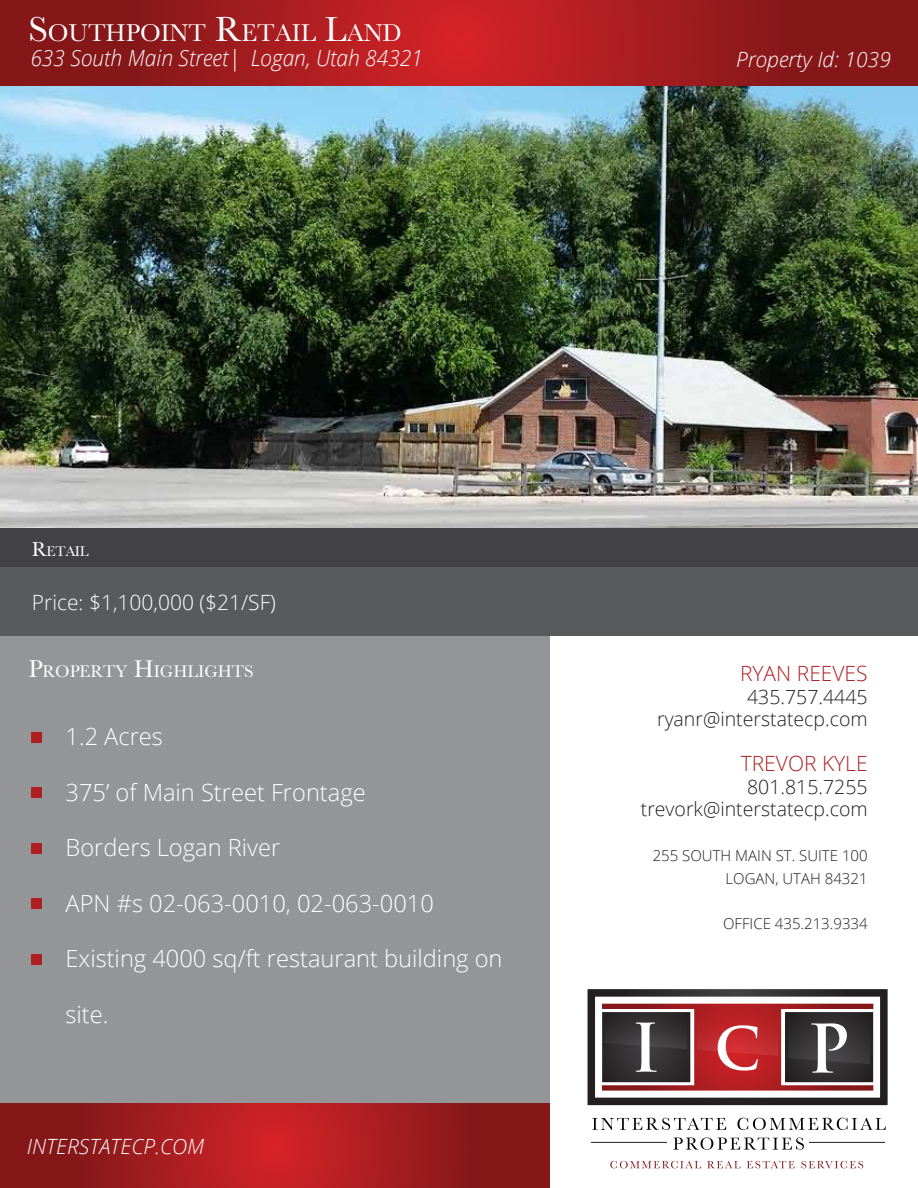
<style>
.page{position:relative;width:918px;height:1188px;background:#fff}
.page>*{position:absolute;margin:0;border:0;box-sizing:border-box;transform-origin:0 0}
.t1{font:25.2px "Baskerville";color:#fff}
.t2{font:300 23.7px "Open Sans";color:#fff}
.t3{font:italic 300 22.35px "Open Sans";color:#fff;scale:.94 1}
.t4{font:italic 300 21px "Open Sans";color:#fff}
.t5{font:300 21px "Open Sans";color:#fff}
.t6{font:300 21px "Open Sans";color:#ae1f24}
.t7{font:300 19.5px/22.5px "Open Sans";color:#231f20;text-align:right}
.t8{font:17.55px "Baskerville";color:#fff}
.t9{font:300 15px/22.5px "Open Sans";color:#231f20;text-align:right}
.t10{font:14.7px "Baskerville";letter-spacing:-.025em;color:#fff}
.s1{font-size:36px}
.s2{font-size:21px}
.s3{font-size:25.05px}
</style>
<div class="page">
<div style="left:1px;top:619px;width:549px;height:569px;background:#939598"></div>
<svg style="left:592px;top:1118px;width:134px;height:12px"></svg>
<svg style="left:737px;top:1118px;width:149px;height:12px"></svg>
<svg style="left:673px;top:1137px;width:131px;height:13px"></svg>
<hr style="left:809px;top:1142px;width:76px;height:1px;background:#231f20">
<hr style="left:591px;top:1142px;width:76px;height:1px;background:#231f20">
<svg style="left:588px;top:989px;width:300px;height:116px"></svg>
<svg style="left:610px;top:1161px;width:91px;height:7px"></svg>
<svg style="left:707px;top:1161px;width:33px;height:7px"></svg>
<svg style="left:747px;top:1161px;width:48px;height:7px"></svg>
<svg style="left:801px;top:1161px;width:62px;height:7px"></svg>
<svg style="left:1px;top:0;width:917px;height:86px;background:#a11b1e"></svg>
<div style="left:1px;top:527px;width:917px;height:41px;background:#424143"></div>
<div style="left:1px;top:567px;width:917px;height:69px;background:#595a5c"></div>
<svg style="left:1px;top:1104px;width:549px;height:84px;background:#a11b1e"></svg>
<div style="left:32px;top:732px;width:10px;height:10px;background:#ae1f24"></div>
<div style="left:32px;top:787px;width:10px;height:11px;background:#ae1f24"></div>
<div style="left:32px;top:843px;width:10px;height:10px;background:#ae1f24"></div>
<div style="left:32px;top:898px;width:10px;height:11px;background:#ae1f24"></div>
<div style="left:32px;top:954px;width:10px;height:10px;background:#ae1f24"></div>
<img style="left:0;top:86px;width:918px;height:441px">
<p class="t1" style="left:28px;top:17px;width:375px"><span class="s1">S</span>OUTHPOINT <span class="s1">R</span>ETAIL <span class="s1">L</span>AND</p>
<p class="t3" style="left:30px;top:43px;width:419px">633 South Main Street| Logan, Utah 84321</p>
<p class="t10" style="left:32px;top:542px;width:58px"><span class="s2">R</span>ETAIL</p>
<p class="t5" style="left:32px;top:588px;width:246px">Price: $1,100,000 ($21/SF)</p>
<p class="t4" style="left:736px;top:45px;width:156px">Property Id: 1039</p>
<p class="t8" style="left:28px;top:660px;width:227px"><span class="s3">P</span>ROPERTY <span class="s3">H</span>IGHLIGHTS</p>
<p class="t6" style="left:740px;top:659px;width:129px">RYAN REEVES</p>
<p class="t7" style="left:657px;top:685px;width:212px">435.757.4445 ryanr@interstatecp.com</p>
<p class="t6" style="left:741px;top:749px;width:128px">TREVOR KYLE</p>
<p class="t7" style="left:641px;top:775px;width:228px">801.815.7255 trevork@interstatecp.com</p>
<p class="t9" style="left:653px;top:844px;width:216px">255 SOUTH MAIN ST. SUITE 100<br>LOGAN, UTAH 84321</p>
<p class="t9" style="left:723px;top:912px;width:146px">OFFICE 435.213.9334</p>
<p class="t2" style="left:66px;top:720px;width:99px">1.2 Acres</p>
<p class="t2" style="left:66px;top:776px;width:302px">375’ of Main Street Frontage</p>
<p class="t2" style="left:66px;top:831px;width:216px">Borders Logan River</p>
<p class="t2" style="left:66px;top:887px;width:370px">APN #s 02-063-0010, 02-063-0010</p>
<p class="t2" style="left:66px;top:942px;width:439px">Existing 4000 sq/ft restaurant building on</p>
<p class="t2" style="left:66px;top:998px;width:44px">site.</p>
<p class="t4" style="left:27px;top:1132px;width:179px">INTERSTATECP.COM</p>
</div>
